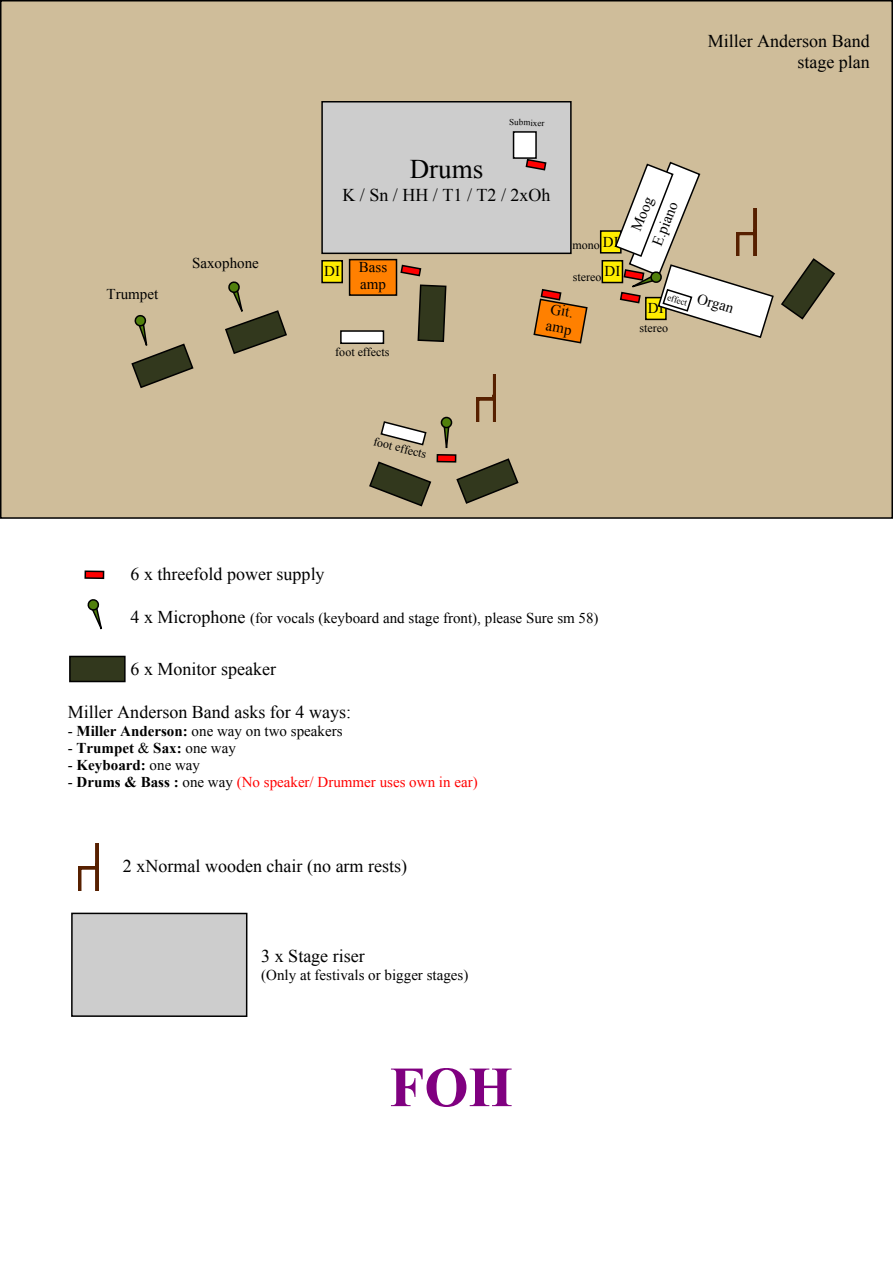
<style>
.page{position:relative;width:893px;height:1263px;background:#fff}
.page>*{position:absolute;margin:0;border:0;box-sizing:border-box;transform-origin:0 0}
.t1{font:700 56.7px "Times New Roman";color:#800080}
.t2{font:27px "Times New Roman";color:#000}
.t3{font:18px/20.7px "Times New Roman";color:#000;text-align:right}
.t4{font:15px/17.2px "Times New Roman";color:#000}
.t5{font:15px "Times New Roman";color:#f00}
.t6{font:700 15px "Times New Roman";color:#000}
.t7{font:12px "Times New Roman";color:#000}
.t8{font:9px "Times New Roman";color:#000}
.s1{font-size:18px}
.s2{font-weight:700}
.s3{font-weight:400}
.s4{color:#000}
.s5{font-weight:700;color:#000}
</style>
<div class="page">
<div style="left:0;top:0;width:893px;height:519px;background:#cfbd9a;border:2px solid #000"></div>
<div style="left:321px;top:101px;width:251px;height:153px;background:#cdcdcd;border:2px solid #000"></div>
<div style="left:600px;top:230px;width:22px;height:24px;background:#ffed00;border:2px solid #000"></div>
<div style="left:602px;top:260px;width:21px;height:23px;background:#ffed00;border:2px solid #000"></div>
<div style="left:321px;top:260px;width:22px;height:23px;background:#ffed00;border:2px solid #000"></div>
<div style="left:349px;top:259px;width:48px;height:37px;background:#ff8000;border:2px solid #000"></div>
<div style="left:340px;top:330px;width:44px;height:14px;background:#fff;border:2px solid #000"></div>
<svg style="left:380px;top:421px;width:47px;height:25px"></svg>
<svg style="left:533px;top:289px;width:55px;height:55px"></svg>
<svg style="left:400px;top:264px;width:22px;height:13px"></svg>
<svg style="left:525px;top:159px;width:22px;height:12px"></svg>
<div style="left:437px;top:454px;width:19px;height:9px;background:#f00;border:2px solid #000"></div>
<div style="left:84px;top:570px;width:20px;height:9px;background:#f00;border:2px solid #000"></div>
<svg style="left:87px;top:599px;width:15px;height:31px"></svg>
<div style="left:513px;top:131px;width:24px;height:28px;background:#fff;border:2px solid #000"></div>
<div style="left:69px;top:656px;width:57px;height:26px;background:#32381d;border:2px solid #000"></div>
<svg style="left:442px;top:374px;width:77px;height:130px"></svg>
<svg style="left:369px;top:461px;width:63px;height:46px"></svg>
<svg style="left:614px;top:161px;width:221px;height:177px"></svg>
<svg style="left:131px;top:315px;width:63px;height:74px"></svg>
<svg style="left:225px;top:281px;width:62px;height:73px"></svg>
<svg style="left:417px;top:284px;width:30px;height:58px"></svg>
<svg style="left:78px;top:843px;width:20px;height:47px"></svg>
<div style="left:71px;top:913px;width:176px;height:104px;background:#cdcdcd;border:2px solid #000"></div>
<p class="t4" style="left:107px;top:286px;width:53px">Trumpet</p>
<p class="t4" style="left:192px;top:256px;width:68px">Saxophone</p>
<p class="t3" style="left:708px;top:32px;width:164px">Miller Anderson Band stage plan</p>
<p class="t8" style="left:509px;top:119px;width:37px;rotate:1deg">Submixer</p>
<h2 class="t2" style="left:410px;top:159px;width:75px">Drums</h2>
<p class="t3" style="left:342px;top:186px;width:210px">K / Sn / HH / T1 / T2 / 2xOh</p>
<p class="t4" style="left:603px;top:234px;width:17px">DI</p>
<p class="t7" style="left:572px;top:240px;width:29px">mono</p>
<p class="t4" style="left:359px;top:259px;width:30px">Bass amp</p>
<p class="t4" style="left:324px;top:264px;width:17px">DI</p>
<p class="t4" style="left:604px;top:264px;width:17px">DI</p>
<p class="t7" style="left:573px;top:273px;width:30px">stereo</p>
<p class="t7" style="left:335px;top:348px;width:56px">foot effects</p>
<p class="t4" style="left:550px;top:301px;width:27px;rotate:10deg">Git. amp</p>
<p class="t4" style="left:623px;top:231px;width:48px;line-height:24.6px;text-align:center;rotate:-68deg">Moog<br>E.piano</p>
<p class="t8" style="left:668px;top:294px;width:22px;rotate:17deg">effect</p>
<p class="t4" style="left:648px;top:301px;width:17px">DI</p>
<p class="t7" style="left:640px;top:324px;width:30px">stereo</p>
<p class="t4" style="left:700px;top:291px;width:39px;rotate:17deg">Organ</p>
<p class="t7" style="left:375px;top:437px;width:56px;rotate:14deg">foot effects</p>
<p class="t3" style="left:130px;top:565px;width:196px">6 x threefold power supply</p>
<p class="t4" style="left:130px;top:611px;width:470px"><span class="s1">4 x Microphone</span> (for vocals (keyboard and stage front), please Sure sm 58)</p>
<p class="t3" style="left:130px;top:660px;width:147px">6 x Monitor speaker</p>
<p class="t3" style="left:68px;top:703px;width:285px">Miller Anderson Band asks for 4 ways:</p>
<p class="t4" style="left:68px;top:723px;width:276px">- <span class="s2">Miller Anderson:</span> one way on two speakers</p>
<p class="t6" style="left:68px;top:743px;width:170px"><span class="s3">-</span> Trumpet <span class="s3">&amp;</span> Sax: <span class="s3">one way</span></p>
<p class="t6" style="left:68px;top:760px;width:134px"><span class="s3">-</span> Keyboard: <span class="s3">one way</span></p>
<p class="t5" style="left:68px;top:777px;width:411px"><span class="s4">-</span> <span class="s5">Drums &amp; Bass :</span> <span class="s4">one way</span> (No speaker/ Drummer uses own in ear)</p>
<p class="t3" style="left:123px;top:857px;width:286px">2 xNormal wooden chair (no arm rests)</p>
<p class="t3" style="left:261px;top:948px;width:105px">3 x Stage riser</p>
<p class="t4" style="left:261px;top:968px;width:209px">(Only at festivals or bigger stages)</p>
<h1 class="t1" style="left:390px;top:1068px;width:124px">FOH</h1>
</div>
